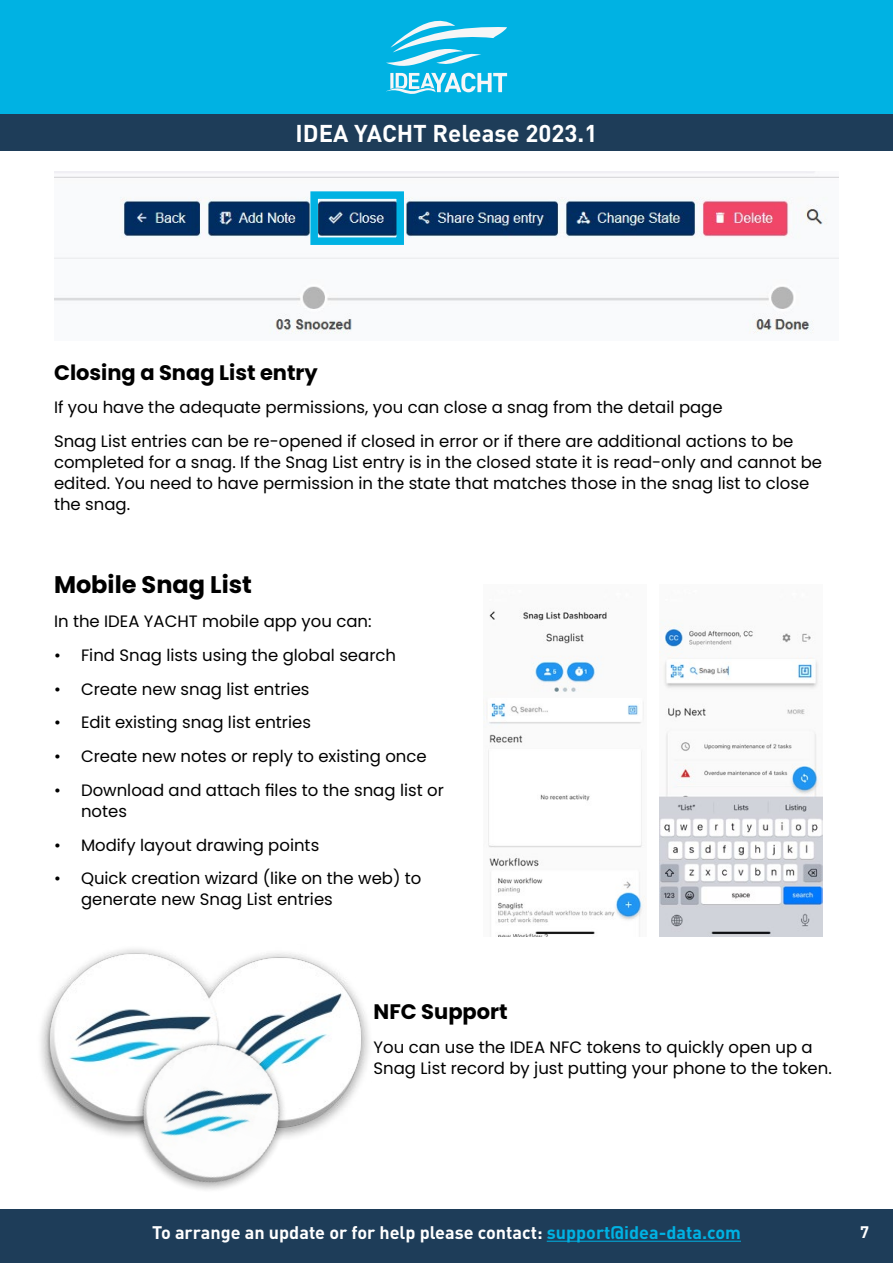
<style>
.page{position:relative;width:893px;height:1263px;background:#fff}
.page>*{position:absolute;margin:0;border:0;box-sizing:border-box;transform-origin:0 0}
.t1{font:700 24px "DIN Pro";color:#fff}
.t2{font:700 24px "Poppins";color:#000}
.t3{font:700 21px "Poppins";color:#000}
.t4{font:700 18px "DIN Pro";color:#fff}
.t5{font:16.5px/21px "Poppins";color:#000}
.t6{font:700 16.5px "DIN Pro";color:#fff}
.s1{color:#00b2e3}
</style>
<div class="page">
<div style="left:0;top:0;width:893px;height:115px;background:#00b2e3"></div>
<div style="left:0;top:1209px;width:893px;height:54px;background:#1e3d59"></div>
<div style="left:0;top:115px;width:893px;height:36px;background:#1e3d59"></div>
<svg style="left:386px;top:21px;width:121px;height:73px"></svg>
<hr style="left:547px;top:1241px;width:194px;height:1px;background:#00b2e3">
<img style="left:54px;top:172px;width:785px;height:162px">
<img style="left:659px;top:622px;width:163px;height:315px">
<img style="left:483px;top:608px;width:162px;height:329px">
<div style="left:310px;top:191px;width:94px;height:54px;border:8px solid #00b2e3"></div>
<img style="left:41px;top:949px;width:328px;height:186px">
<img style="left:113px;top:1017px;width:195px;height:173px">
<h1 class="t1" style="left:296px;top:117px;width:303px">IDEA YACHT Release 2023.1</h1>
<p class="t3" style="left:54px;top:360px;width:265px">Closing a Snag List entry</p>
<p class="t5" style="left:54px;top:391px;width:741px;line-height:33.8px">If you have the adequate permissions, you can close a snag from the detail page<br>Snag List entries can be re-opened if closed in error or if there are additional actions to be</p>
<p class="t5" style="left:54px;top:452px;width:770px">completed for a snag. If the Snag List entry is in the closed state it is read-only and cannot be edited. You need to have permission in the state that matches those in the snag list to close the snag.</p>
<h1 class="t2" style="left:54px;top:571px;width:199px">Mobile Snag List</h1>
<p class="t5" style="left:54px;top:611px;width:319px">In the IDEA YACHT mobile app you can:</p>
<p class="t5" style="left:54px;top:644px;width:344px">• Find Snag lists using the global search</p>
<p class="t5" style="left:54px;top:678px;width:257px">• Create new snag list entries</p>
<p class="t5" style="left:54px;top:712px;width:258px">• Edit existing snag list entries</p>
<p class="t5" style="left:54px;top:746px;width:374px">• Create new notes or reply to existing once</p>
<p class="t5" style="left:81px;top:780px;width:364px;text-indent:-27px">• Download and attach files to the snag list or notes</p>
<p class="t5" style="left:54px;top:834px;width:267px">• Modify layout drawing points</p>
<p class="t5" style="left:81px;top:868px;width:342px;text-indent:-27px">• Quick creation wizard (like on the web) to generate new Snag List entries</p>
<p class="t3" style="left:374px;top:1000px;width:136px">NFC Support</p>
<p class="t5" style="left:374px;top:1037px;width:460px">You can use the IDEA NFC tokens to quickly open up a<br>Snag List record by just putting your phone to the token.</p>
<p class="t4" style="left:152px;top:1220px;width:590px">To arrange an update or for help please contact: <span class="s1">support@idea-data.com</span></p>
<p class="t6" style="left:860px;top:1220px;width:10px">7</p>
</div>
